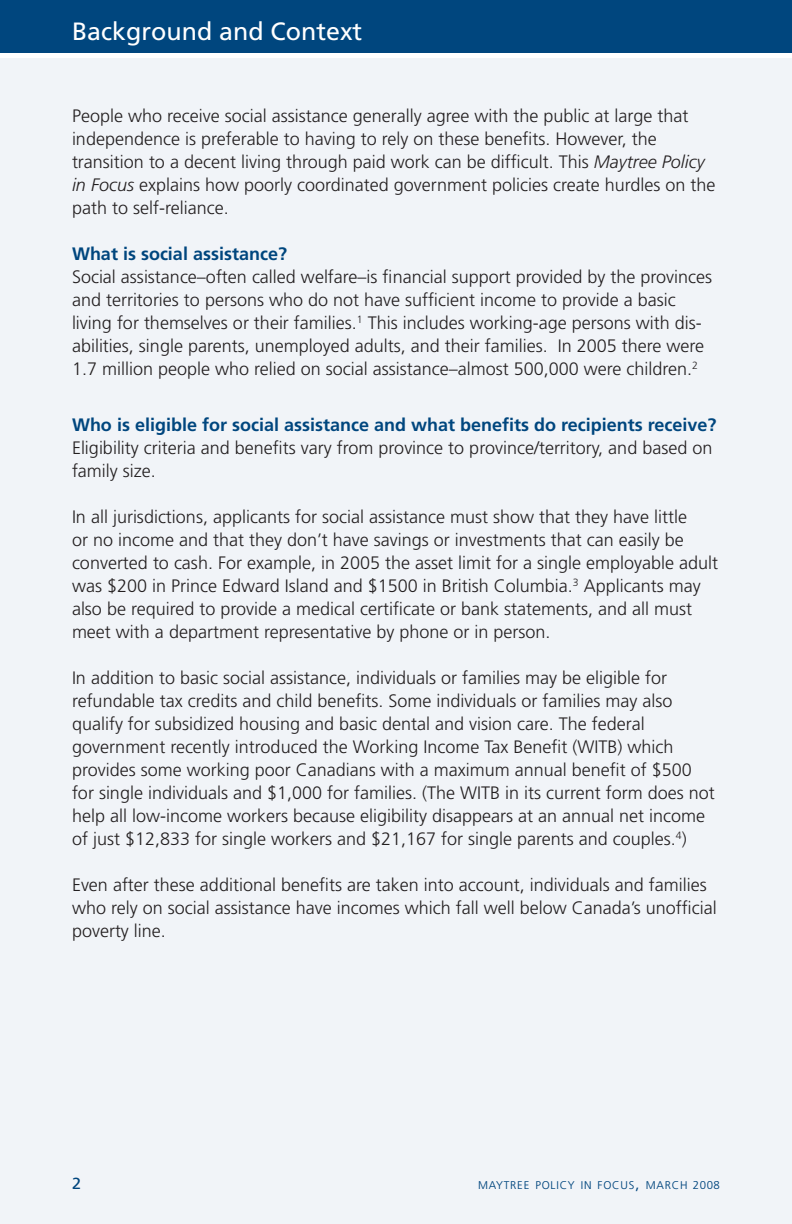
<style>
.page{position:relative;width:792px;height:1224px;background:#fff}
.page>*{position:absolute;margin:0;border:0;box-sizing:border-box;transform-origin:0 0}
.Large_page_headings{font:25px "Frutiger";color:#fff}
.BODY{font:300 18px/23px "Frutiger";color:#231f20}
.Blue_content_heading{font:300 18px/23px "Frutiger";color:#231f20}
.Blue_content_heading-2{font:700 18px "Frutiger";color:#00467e}
.t1{font:16px "Frutiger";color:#00467e}
.t2{font:300 11.2px "Frutiger";letter-spacing:.07em;color:#00467e}
.s1{font-style:italic}
.s2{font-size:16px}
.s3{font-size:11.4px}
</style>
<div class="page">
<div style="left:0;top:58px;width:792px;height:1166px;background:#eff2f7"></div>
<div style="left:0;top:0;width:792px;height:53px;background:#00467e"></div>
<p class="Large_page_headings" style="left:72px;top:16px;width:292px">Background and Context</p>
<p class="Blue_content_heading" style="left:72px;top:104px;width:645px">People who receive social assistance generally agree with the public at large that independence is preferable to having to rely on these benefits. However, the transition to a decent living through paid work can be difficult. This <span class="s1">Maytree Policy in Focus</span> explains how poorly coordinated government policies create hurdles on the path to self-reliance.</p>
<p class="Blue_content_heading-2" style="left:72px;top:243px;width:217px">What is social assistance?</p>
<p class="BODY" style="left:72px;top:265px;width:642px">Social assistance–often called welfare–is financial support provided by the provinces and territories to persons who do not have sufficient income to provide a basic living for themselves or their families.<sup>1</sup> This includes working-age persons with dis&shy;abilities, single parents, unemployed adults, and their families. In 2005 there were 1.7 million people who relied on social assistance–almost 500,000 were children.<sup>2</sup></p>
<p class="Blue_content_heading-2" style="left:72px;top:414px;width:646px">Who is eligible for social assistance and what benefits do recipients receive?</p>
<p class="BODY" style="left:72px;top:436px;width:642px">Eligibility criteria and benefits vary from province to province/territory, and based on family size.</p>
<p class="BODY" style="left:72px;top:505px;width:648px">In all jurisdictions, applicants for social assistance must show that they have little<br>or no income and that they don’t have savings or investments that can easily be converted to cash. For example, in 2005 the asset limit for a single employable adult was $200 in Prince Edward Island and $1500 in British Columbia.<sup>3</sup> Applicants may also be required to provide a medical certificate or bank statements, and all must meet with a department representative by phone or in person.</p>
<p class="BODY" style="left:72px;top:666px;width:644px">In addition to basic social assistance, individuals or families may be eligible for refundable tax credits and child benefits. Some individuals or families may also qualify for subsidized housing and basic dental and vision care. The federal government recently introduced the Working Income Tax Benefit (WITB) which provides some working poor Canadians with a maximum annual benefit of $500 for single individuals and $1,000 for families. (The WITB in its current form does not help all low-income workers because eligibility disappears at an annual net income of just $12,833 for single workers and $21,167 for single parents and couples.<sup>4</sup>)</p>
<p class="BODY" style="left:72px;top:873px;width:646px">Even after these additional benefits are taken into account, individuals and families who rely on social assistance have incomes which fall well below Canada’s unofficial poverty line.</p>
<p class="t1" style="left:72px;top:1174px;width:10px">2</p>
<p class="t2" style="left:478px;top:1178px;width:243px">MAYTREE POLICY IN FOCUS<span class="s2">,</span> MARCH <span class="s3">2008</span></p>
</div>
